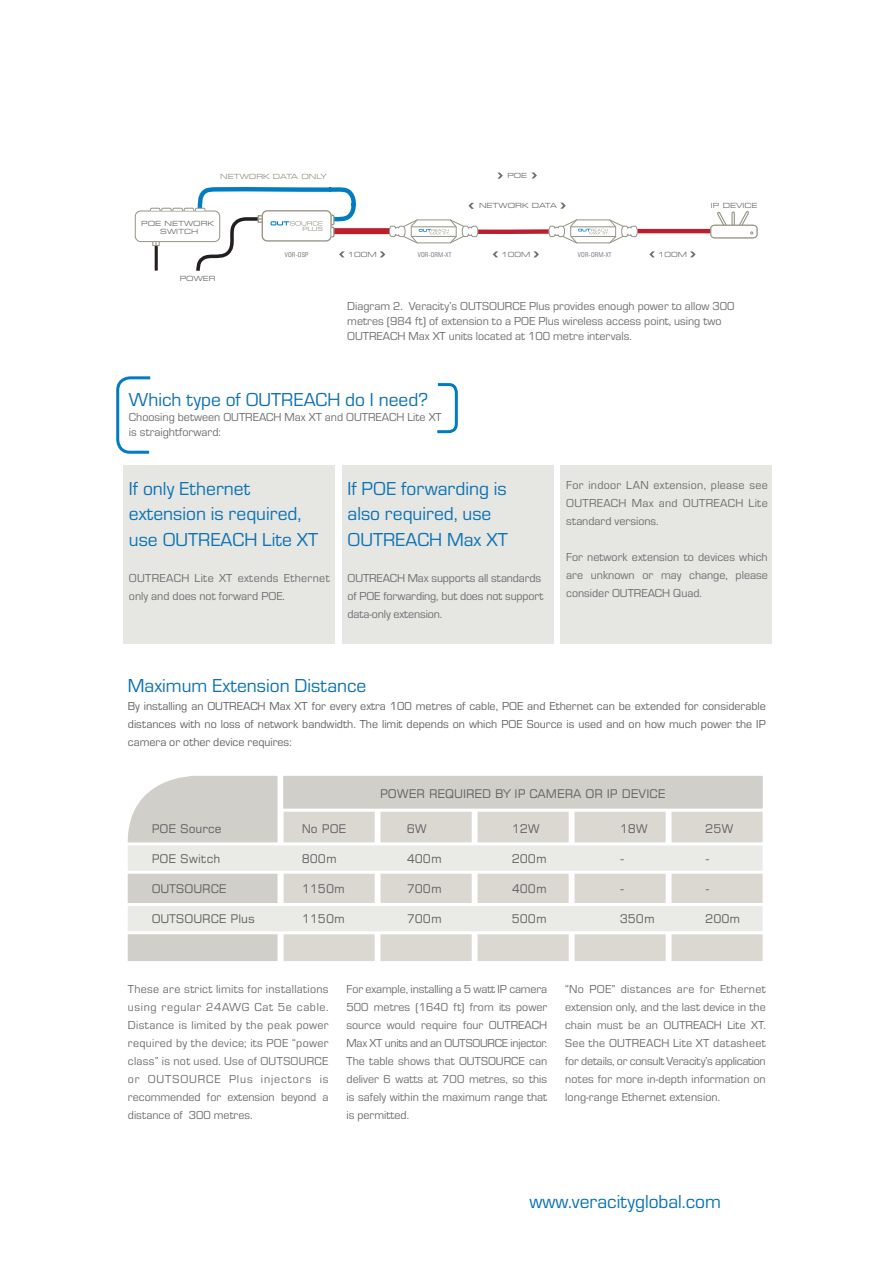
<style>
.page{position:relative;width:893px;height:1263px;background:#fff}
.page>*{position:absolute;margin:0;border:0;box-sizing:border-box;transform-origin:0 0}
.t1{font:19.5px/25.5px "Eurostile";color:#0c72b3}
.t2{font:12px/18px "Eurostile";color:#6c6d70;text-align:justify}
.t3{font:12px/18px "Eurostile";color:#636366;text-align:justify}
.t4{font:12px "Square 721 BT";color:#636366}
.t5{font:12px/18px "Eurostile";letter-spacing:.025em;color:#6c6d70}
.t6{font:expanded 7.05px/8.4px "Square 721 BT";color:#6c6d70;text-align:center}
.t7{font:expanded 7.05px "Square 721 BT";color:#959383}
.t8{font:condensed 6.6px "Square 721 BT";letter-spacing:.025em;color:#6c6d70}
.t9{font:expanded 5.7px "Square 721 BT";color:#959383}
</style>
<div class="page">
<div style="left:124px;top:466px;width:211px;height:178px;background:#e6e7e3"></div>
<div style="left:342px;top:466px;width:211px;height:178px;background:#e6e7e3"></div>
<div style="left:560px;top:466px;width:211px;height:178px;background:#e6e7e3"></div>
<div style="left:281px;top:773px;width:97px;height:191px;background:#dbd8d2;border:3px solid #fff"></div>
<div style="left:378px;top:773px;width:97px;height:191px;background:#dbd8d2;border:3px solid #fff"></div>
<div style="left:474px;top:773px;width:98px;height:191px;background:#dbd8d2;border:3px solid #fff"></div>
<div style="left:571px;top:773px;width:98px;height:191px;background:#dbd8d2;border:3px solid #fff"></div>
<div style="left:668px;top:773px;width:98px;height:191px;background:#dbd8d2;border:3px solid #fff"></div>
<svg style="left:127px;top:776px;width:155px;height:188px;background:#d5d3ce"></svg>
<div style="left:125px;top:842px;width:641px;height:32px;background:#eaeae7;border:3px solid #fff"></div>
<div style="left:135px;top:211px;width:85px;height:31px;border:1px solid #959383;border-radius:6px"></div>
<div style="left:333px;top:228px;width:57px;height:6px;background:#be1d2c"></div>
<hr style="left:637px;top:229px;width:74px;height:4px;background:#be1d2c">
<div style="left:710px;top:225px;width:47px;height:13px;border:1px solid #959383;border-radius:4px"></div>
<svg style="left:716px;top:211px;width:37px;height:23px"></svg>
<svg style="left:389px;top:219px;width:249px;height:25px"></svg>
<svg style="left:531px;top:172px;width:6px;height:6px"></svg>
<svg style="left:497px;top:173px;width:6px;height:6px"></svg>
<svg style="left:380px;top:251px;width:5px;height:6px"></svg>
<svg style="left:150px;top:187px;width:209px;height:84px"></svg>
<svg style="left:560px;top:203px;width:6px;height:6px"></svg>
<svg style="left:468px;top:203px;width:6px;height:6px"></svg>
<svg style="left:533px;top:251px;width:6px;height:6px"></svg>
<svg style="left:493px;top:251px;width:5px;height:6px"></svg>
<svg style="left:690px;top:251px;width:6px;height:6px"></svg>
<svg style="left:649px;top:251px;width:6px;height:6px"></svg>
<div style="left:125px;top:903px;width:641px;height:31px;background:#eaeae7;border:3px solid #fff"></div>
<svg style="left:437px;top:383px;width:21px;height:51px"></svg>
<svg style="left:116px;top:376px;width:35px;height:78px"></svg>
<div style="left:280px;top:773px;width:486px;height:39px;background:#d1cfc9;border:3px solid #fff"></div>
<p class="t7" style="left:220px;top:172px;width:108px">NETWORK DATA ONLY</p>
<p class="t6" style="left:141px;top:219px;width:74px">POE NETWORK<br>SWITCH</p>
<p class="t6" style="left:180px;top:274px;width:37px">POWER</p>
<p class="t9" style="left:302px;top:226px;width:22px">PLUS</p>
<p class="t8" style="left:285px;top:251px;width:25px">VOR-OSP</p>
<p class="t6" style="left:347px;top:250px;width:31px">100M</p>
<p class="t6" style="left:507px;top:171px;width:21px">POE</p>
<p class="t6" style="left:479px;top:202px;width:79px">NETWORK DATA</p>
<p class="t8" style="left:418px;top:251px;width:35px">VOR-ORM-XT</p>
<p class="t6" style="left:501px;top:250px;width:31px">100M</p>
<p class="t8" style="left:578px;top:251px;width:35px">VOR-ORM-XT</p>
<p class="t6" style="left:658px;top:250px;width:31px">100M</p>
<p class="t6" style="left:711px;top:201px;width:48px">IP DEVICE</p>
<p class="t2" style="left:347px;top:298px;width:389px;line-height:15px;text-align:left">Diagram 2. Veracity’s OUTSOURCE Plus provides enough power to allow 300 metres (984 ft) of extension to a POE Plus wireless access point, using two<br>OUTREACH Max XT units located at 100 metre intervals.</p>
<h1 class="t1" style="left:129px;top:387px;width:301px">Which type of OUTREACH do I need?</h1>
<p class="t2" style="left:129px;top:410px;width:314px;line-height:15px">Choosing between OUTREACH Max XT and OUTREACH Lite XT is straightforward:</p>
<h1 class="t1" style="left:129px;top:476px;width:191px">If only Ethernet extension is required, use OUTREACH Lite XT</h1>
<p class="t5" style="left:129px;top:569px;width:202px">OUTREACH Lite XT extends Ethernet only and does not forward POE.</p>
<h1 class="t1" style="left:348px;top:476px;width:162px">If POE forwarding is also required, use<br>OUTREACH Max XT</h1>
<p class="t2" style="left:348px;top:569px;width:197px;text-align:left">OUTREACH Max supports all standards of POE forwarding, but does not support data-only extension.</p>
<p class="t2" style="left:566px;top:476px;width:203px">For indoor LAN extension, please see OUTREACH Max and OUTREACH Lite standard versions.</p>
<p class="t2" style="left:566px;top:548px;width:203px">For network extension to devices which are unknown or may change, please consider OUTREACH Quad.</p>
<h1 class="t1" style="left:128px;top:674px;width:240px">Maximum Extension Distance</h1>
<p class="t3" style="left:128px;top:698px;width:639px">By installing an OUTREACH Max XT for every extra 100 metres of cable, POE and Ethernet can be extended for considerable distances with no loss of network bandwidth. The limit depends on which POE Source is used and on how much power the IP camera or other device requires:</p>
<p class="t4" style="left:380px;top:786px;width:18px">Power</p>
<p class="t4" style="left:429px;top:786px;width:33px">Require</p>
<p class="t4" style="left:482px;top:786px;width:185px">d by IP Camera OR IP DEVICE</p>
<p class="t4" style="left:152px;top:821px;width:71px">POE Source</p>
<p class="t4" style="left:302px;top:821px;width:46px">No POE</p>
<p class="t4" style="left:407px;top:821px;width:22px">6W</p>
<p class="t4" style="left:512px;top:821px;width:30px">12W</p>
<p class="t4" style="left:620px;top:821px;width:30px">18W</p>
<p class="t4" style="left:705px;top:821px;width:30px">25W</p>
<p class="t4" style="left:152px;top:851px;width:70px">POE Switch</p>
<p class="t4" style="left:302px;top:851px;width:36px">800m</p>
<p class="t4" style="left:407px;top:851px;width:36px">400m</p>
<p class="t4" style="left:512px;top:851px;width:36px">200m</p>
<p class="t4" style="left:620px;top:851px;width:6px">-</p>
<p class="t4" style="left:705px;top:851px;width:6px">-</p>
<p class="t4" style="left:152px;top:881px;width:76px">OUTSOURCE</p>
<p class="t4" style="left:302px;top:881px;width:45px">1150m</p>
<p class="t4" style="left:407px;top:881px;width:36px">700m</p>
<p class="t4" style="left:512px;top:881px;width:36px">400m</p>
<p class="t4" style="left:620px;top:881px;width:6px">-</p>
<p class="t4" style="left:705px;top:881px;width:6px">-</p>
<p class="t4" style="left:152px;top:911px;width:105px">OUTSOURCE Plus</p>
<p class="t4" style="left:302px;top:911px;width:45px">1150m</p>
<p class="t4" style="left:407px;top:911px;width:36px">700m</p>
<p class="t4" style="left:512px;top:911px;width:36px">500m</p>
<p class="t4" style="left:620px;top:911px;width:36px">350m</p>
<p class="t4" style="left:705px;top:911px;width:36px">200m</p>
<p class="t2" style="left:128px;top:981px;width:202px">These are strict limits for installations using regular 24AWG Cat 5e cable.<br>Distance is limited by the peak power required by the device; its POE “power class” is not used. Use of OUTSOURCE or OUTSOURCE Plus injectors is recommended for extension beyond a distance of 300 metres.</p>
<p class="t2" style="left:347px;top:981px;width:202px">For example, installing a 5 watt IP camera 500 metres (1640 ft) from its power source would require four OUTREACH Max XT units and an OUTSOURCE injector.<br>The table shows that OUTSOURCE can deliver 6 watts at 700 metres, so this is safely within the maximum range that is permitted.</p>
<p class="t2" style="left:565px;top:981px;width:202px">“No POE” distances are for Ethernet extension only, and the last device in the chain must be an OUTREACH Lite XT.<br>See the OUTREACH Lite XT datasheet for details, or consult Veracity’s application notes for more in-depth information on long-range Ethernet extension.</p>
<h1 class="t1" style="left:529px;top:1189px;width:193px">www.veracityglobal.com</h1>
</div>
